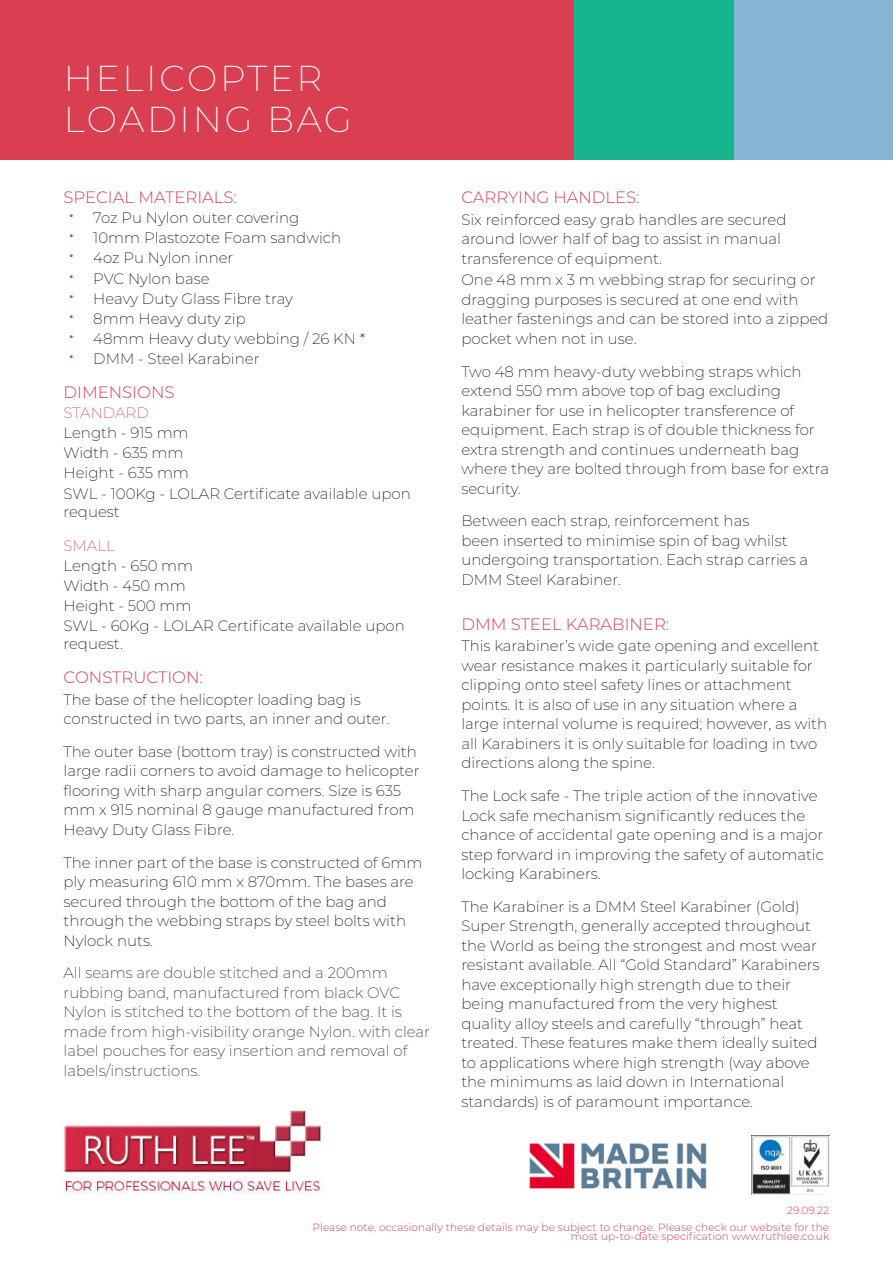
<style>
.page{position:relative;width:893px;height:1263px;background:#fff}
.page>*{position:absolute;margin:0;border:0;box-sizing:border-box;transform-origin:0 0}
.t1{font:200 36px/40.5px "Montserrat";letter-spacing:.075em;color:#fff}
.t2{font:300 16.5px "Montserrat";color:#da3f51}
.t3{font:200 15px/19.5px "Montserrat";color:#000}
.t4{font:200 15px/19.5px "Montserrat";color:#231f20}
.t5{font:200 15px "Montserrat";color:#da3f51}
.t6{font:300 10.5px/17.5px "Montserrat";letter-spacing:.01em;color:#da3f51;text-align:right}
.s1{font-size:27px;color:#da3f51}
</style>
<div class="page">
<div style="left:0;top:0;width:574px;height:159px;background:#da3f51"></div>
<div style="left:733px;top:0;width:160px;height:159px;background:#87b5d4"></div>
<div style="left:574px;top:0;width:159px;height:159px;background:#15b68d"></div>
<img style="left:751px;top:1136px;width:79px;height:59px">
<img style="left:62px;top:1109px;width:261px;height:85px">
<img style="left:529px;top:1143px;width:178px;height:46px">
<h1 class="t1" style="left:64px;top:59px;width:290px">HELICOPTER<br>LOADING BAG</h1>
<p class="t2" style="left:64px;top:191px;width:175px">SPECIAL MATERIALS:</p>
<p class="t3" style="left:68px;top:209px;width:233px"><span class="s1">•</span> 7oz Pu Nylon outer covering</p>
<p class="t3" style="left:68px;top:229px;width:275px"><span class="s1">•</span> 10mm Plastozote Foam sandwich</p>
<p class="t3" style="left:68px;top:249px;width:167px"><span class="s1">•</span> 4oz Pu Nylon inner</p>
<p class="t3" style="left:68px;top:269px;width:143px"><span class="s1">•</span> PVC Nylon base</p>
<p class="t3" style="left:68px;top:289px;width:227px"><span class="s1">•</span> Heavy Duty Glass Fibre tray</p>
<p class="t3" style="left:68px;top:309px;width:180px"><span class="s1">•</span> 8mm Heavy duty zip</p>
<p class="t3" style="left:68px;top:329px;width:299px"><span class="s1">•</span> 48mm Heavy duty webbing / 26 KN *</p>
<p class="t3" style="left:68px;top:349px;width:193px"><span class="s1">•</span> DMM - Steel Karabiner</p>
<p class="t2" style="left:64px;top:386px;width:112px">DIMENSIONS</p>
<p class="t5" style="left:64px;top:405px;width:87px">STANDARD</p>
<p class="t3" style="left:64px;top:423px;width:349px;line-height:20.1px">Length - 915 mm<br>Width - 635 mm<br>Height - 635 mm<br>SWL - 100Kg - LOLAR Certificate available upon</p>
<p class="t3" style="left:64px;top:502px;width:58px">request</p>
<p class="t5" style="left:64px;top:538px;width:53px">SMALL</p>
<p class="t3" style="left:64px;top:556px;width:343px;line-height:20.1px">Length - 650 mm<br>Width - 450 mm<br>Height - 500 mm<br>SWL - 60Kg - LOLAR Certificate available upon</p>
<p class="t3" style="left:64px;top:635px;width:61px">request.</p>
<p class="t2" style="left:64px;top:671px;width:141px">CONSTRUCTION:</p>
<p class="t3" style="left:64px;top:690px;width:327px">The base of the helicopter loading bag is constructed in two parts, an inner and outer.</p>
<p class="t3" style="left:64px;top:742px;width:358px">The outer base (bottom tray) is constructed with large radii corners to avoid damage to helicopter flooring with sharp angular comers. Size is 635 mm x 915 nominal 8 gauge manufactured from Heavy Duty Glass Fibre.</p>
<p class="t3" style="left:64px;top:853px;width:360px">The inner part of the base is constructed of 6mm ply measuring 610 mm x 870mm. The bases are secured through the bottom of the bag and through the webbing straps by steel bolts with Nylock nuts.</p>
<p class="t4" style="left:64px;top:964px;width:368px">All seams are double stitched and a 200mm rubbing band, manufactured from black OVC Nylon is stitched to the bottom of the bag. It is made from high-visibility orange Nylon. with clear label pouches for easy insertion and removal of labels/instructions.</p>
<p class="t2" style="left:461px;top:191px;width:180px">CARRYING HANDLES:</p>
<p class="t3" style="left:461px;top:210px;width:327px">Six reinforced easy grab handles are secured around lower half of bag to assist in manual transference of equipment.</p>
<p class="t3" style="left:461px;top:271px;width:368px">One 48 mm x 3 m webbing strap for securing or dragging purposes is secured at one end with leather fastenings and can be stored into a zipped pocket when not in use.</p>
<p class="t3" style="left:461px;top:362px;width:369px">Two 48 mm heavy-duty webbing straps which extend 550 mm above top of bag excluding karabiner for use in helicopter transference of equipment. Each strap is of double thickness for extra strength and continues underneath bag where they are bolted through from base for extra security.</p>
<p class="t3" style="left:461px;top:512px;width:348px">Between each strap, reinforcement has<br>been inserted to minimise spin of bag whilst undergoing transportation. Each strap carries a DMM Steel Karabiner.</p>
<p class="t2" style="left:461px;top:617px;width:209px">DMM STEEL KARABINER:</p>
<p class="t3" style="left:461px;top:637px;width:367px">This karabiner’s wide gate opening and excellent wear resistance makes it particularly suitable for clipping onto steel safety lines or attachment points. It is also of use in any situation where a large internal volume is required; however, as with all Karabiners it is only suitable for loading in two directions along the spine.</p>
<p class="t3" style="left:461px;top:786px;width:364px">The Lock safe - The triple action of the innovative Lock safe mechanism significantly reduces the chance of accidental gate opening and is a major step forward in improving the safety of automatic locking Karabiners.</p>
<p class="t3" style="left:461px;top:897px;width:360px">The Karabiner is a DMM Steel Karabiner (Gold)<br>Super Strength, generally accepted throughout the World as being the strongest and most wear resistant available. All “Gold Standard” Karabiners have exceptionally high strength due to their being manufactured from the very highest quality alloy steels and carefully “through” heat treated. These features make them ideally suited to applications where high strength (way above the minimums as laid down in International standards) is of paramount importance.</p>
<p class="t6" style="left:313px;top:1202px;width:518px">29.09.22<br>Please note, occasionally these details may be subject to change. Please check our website for the</p>
<p class="t6" style="left:571px;top:1228px;width:260px">most up-to-date specification www.ruthlee.co.uk</p>
</div>
